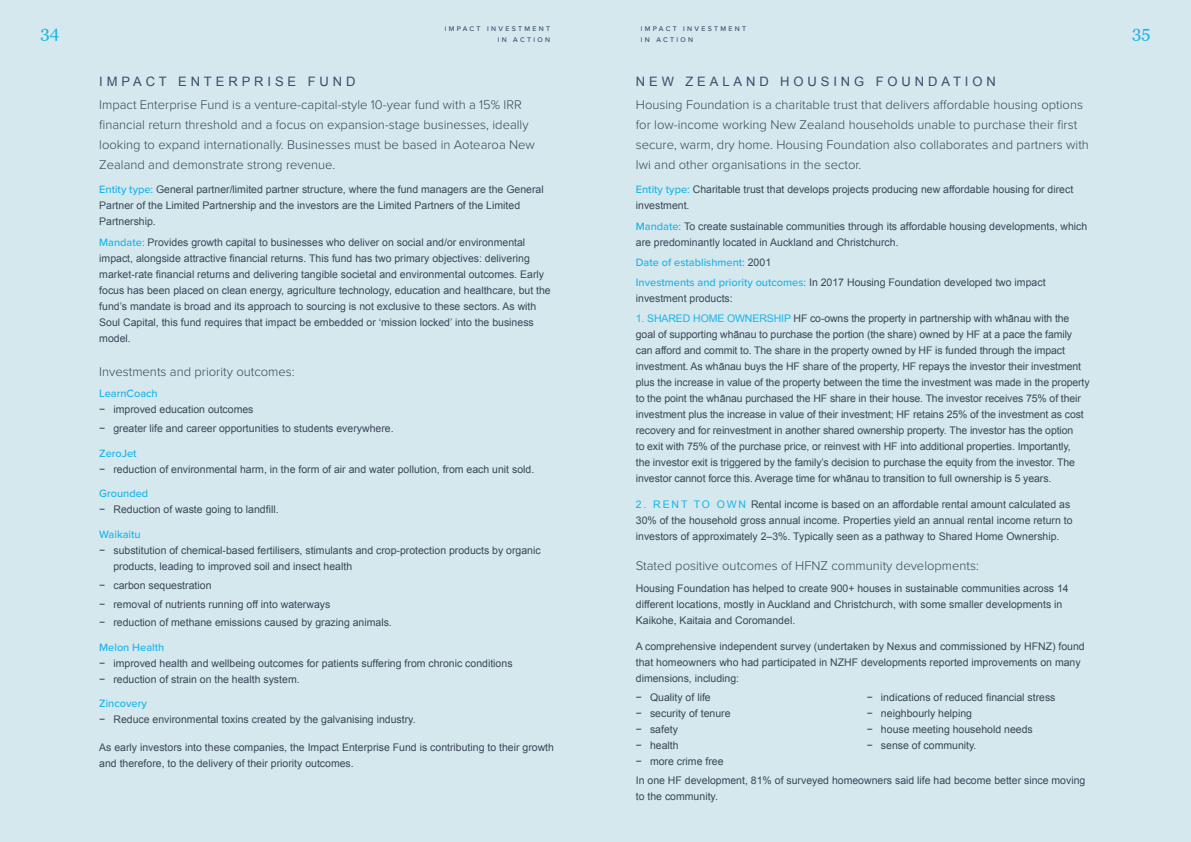
<style>
.page{position:relative;width:1191px;height:842px;background:#d5e8ee}
.page>*{position:absolute;margin:0;border:0;box-sizing:border-box;transform-origin:0 0}
.t1{font:17px "Georgia";color:#18b4e9}
.t2{font:300 13px/20px "Proxima Nova";color:#3a4755}
.t3{font:13px "Arial";letter-spacing:.3em;color:#374f6b}
.t4{font:500 11px "Proxima Nova";color:#18b4e9}
.t5{font:10.5px/16px "Arial";color:#3a4755}
.t6{font:500 7px/11px "Proxima Nova";letter-spacing:.33em;color:#374f6b;text-align:right}
.s1{font-family:"Proxima Nova";font-weight:500;font-size:11px;color:#18b4e9}
.s2{font-family:"Arial";font-weight:400;font-size:10.5px;color:#3a4755}
.s3{color:#18b4e9}
</style>
<div class="page">
<p class="t6" style="left:445px;top:23px;width:107px">IMPACT INVESTMENT<br>IN ACTION</p>
<p class="t6" style="left:641px;top:23px;width:107px;text-align:left">IMPACT INVESTMENT<br>IN ACTION</p>
<h1 class="t1" style="left:41px;top:20px;width:20px">34</h1>
<h1 class="t1" style="left:1132px;top:20px;width:20px">35</h1>
<p class="t3" style="left:99px;top:73px;width:258px">IMPACT ENTERPRISE FUND</p>
<p class="t2" style="left:99px;top:95px;width:437px">Impact Enterprise Fund is a venture-capital-style 10-year fund with a 15% IRR financial return threshold and a focus on expansion-stage businesses, ideally looking to expand internationally. Businesses must be based in Aotearoa New Zealand and demonstrate strong revenue.</p>
<p class="t5" style="left:99px;top:182px;width:446px"><span class="s1">Entity type:</span> General partner/limited partner structure, where the fund managers are the General<br>Partner of the Limited Partnership and the investors are the Limited Partners of the Limited<br>Partnership.</p>
<p class="t5" style="left:99px;top:234px;width:453px"><span class="s1">Mandate:</span> Provides growth capital to businesses who deliver on social and/or environmental impact, alongside attractive financial returns. This fund has two primary objectives: delivering market-rate financial returns and delivering tangible societal and environmental outcomes. Early focus has been placed on clean energy, agriculture technology, education and healthcare, but the fund’s mandate is broad and its approach to sourcing is not exclusive to these sectors. As with Soul Capital, this fund requires that impact be embedded or ‘mission locked’ into the business model.</p>
<p class="t2" style="left:99px;top:362px;width:197px">Investments and priority outcomes:</p>
<p class="t4" style="left:99px;top:387px;width:60px">LearnCoach</p>
<p class="t5" style="left:99px;top:400px;width:296px;line-height:18.8px">− improved education outcomes<br>− greater life and career opportunities to students everywhere.</p>
<p class="t4" style="left:99px;top:447px;width:39px">ZeroJet</p>
<p class="t5" style="left:99px;top:461px;width:436px">− reduction of environmental harm, in the form of air and water pollution, from each unit sold.</p>
<p class="t4" style="left:99px;top:487px;width:51px">Grounded</p>
<p class="t5" style="left:99px;top:502px;width:181px">− Reduction of waste going to landfill.</p>
<p class="t4" style="left:99px;top:528px;width:43px">Waikaitu</p>
<p class="t5" style="left:113px;top:542px;width:429px;text-indent:-14px">− substitution of chemical-based fertilisers, stimulants and crop-protection products by organic products, leading to improved soil and insect health</p>
<p class="t5" style="left:99px;top:576px;width:294px;line-height:18.8px">− carbon sequestration<br>− removal of nutrients running off into waterways<br>− reduction of methane emissions caused by grazing animals.</p>
<p class="t4" style="left:99px;top:641px;width:67px">Melon Health</p>
<p class="t5" style="left:99px;top:655px;width:415px">− improved health and wellbeing outcomes for patients suffering from chronic conditions − reduction of strain on the health system.</p>
<p class="t4" style="left:99px;top:697px;width:49px">Zincovery</p>
<p class="t5" style="left:99px;top:712px;width:318px">− Reduce environmental toxins created by the galvanising industry.</p>
<p class="t5" style="left:99px;top:739px;width:456px">As early investors into these companies, the Impact Enterprise Fund is contributing to their growth and therefore, to the delivery of their priority outcomes.</p>
<p class="t3" style="left:636px;top:73px;width:361px">NEW ZEALAND HOUSING FOUNDATION</p>
<p class="t2" style="left:636px;top:95px;width:454px">Housing Foundation is a charitable trust that delivers affordable housing options for low-income working New Zealand households unable to purchase their first secure, warm, dry home. Housing Foundation also collaborates and partners with Iwi and other organisations in the sector.</p>
<p class="t5" style="left:636px;top:182px;width:439px"><span class="s1">Entity type:</span> Charitable trust that develops projects producing new affordable housing for direct investment.</p>
<p class="t5" style="left:636px;top:218px;width:453px"><span class="s1">Mandate:</span> To create sustainable communities through its affordable housing developments, which are predominantly located in Auckland and Christchurch.</p>
<p class="t4" style="left:636px;top:256px;width:137px">Date of establishment: <span class="s2">2001</span></p>
<p class="t5" style="left:636px;top:275px;width:411px"><span class="s1">Investments and priority outcomes:</span> In 2017 Housing Foundation developed two impact investment products:</p>
<p class="t5" style="left:636px;top:311px;width:455px"><span class="s3">1. SHARED HOME OWNERSHIP</span> HF co-owns the property in partnership with whānau with the goal of supporting whānau to purchase the portion (the share) owned by HF at a pace the family can afford and commit to. The share in the property owned by HF is funded through the impact investment. As whānau buys the HF share of the property, HF repays the investor their investment plus the increase in value of the property between the time the investment was made in the property to the point the whānau purchased the HF share in their house. The investor receives 75% of their investment plus the increase in value of their investment; HF retains 25% of the investment as cost recovery and for reinvestment in another shared ownership property. The investor has the option<br>to exit with 75% of the purchase price, or reinvest with HF into additional properties. Importantly,<br>the investor exit is triggered by the family’s decision to purchase the equity from the investor. The investor cannot force this. Average time for whānau to transition to full ownership is 5 years.</p>
<p class="t5" style="left:636px;top:497px;width:438px"><span class="s3">2 . R E N T T O O W N</span> Rental income is based on an affordable rental amount calculated as<br>30% of the household gross annual income. Properties yield an annual rental income return to investors of approximately 2–3%. Typically seen as a pathway to Shared Home Ownership.</p>
<p class="t2" style="left:636px;top:556px;width:345px">Stated positive outcomes of HFNZ community developments:</p>
<p class="t5" style="left:636px;top:580px;width:434px">Housing Foundation has helped to create 900+ houses in sustainable communities across 14 different locations, mostly in Auckland and Christchurch, with some smaller developments in<br>Kaikohe, Kaitaia and Coromandel.</p>
<p class="t5" style="left:636px;top:638px;width:450px">A comprehensive independent survey (undertaken by Nexus and commissioned by HFNZ) found that homeowners who had participated in NZHF developments reported improvements on many dimensions, including:</p>
<p class="t5" style="left:636px;top:689px;width:96px">− Quality of life<br>− security of tenure − safety<br>− health<br>− more crime free</p>
<p class="t5" style="left:866px;top:689px;width:190px">− indications of reduced financial stress − neighbourly helping<br>− house meeting household needs<br>− sense of community.</p>
<p class="t5" style="left:636px;top:772px;width:451px">In one HF development, 81% of surveyed homeowners said life had become better since moving to the community.</p>
</div>
